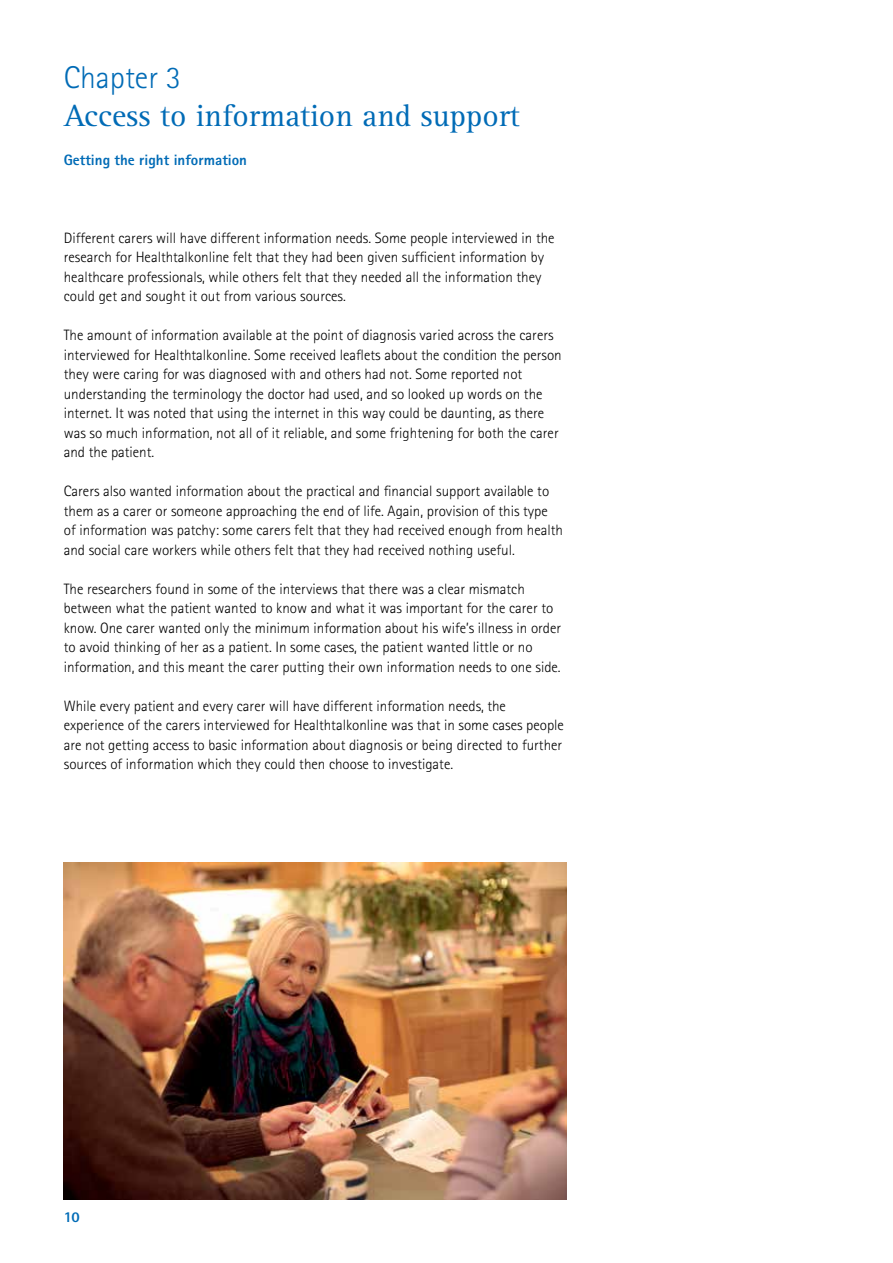
<style>
.page{position:relative;width:893px;height:1263px;background:#fff}
.page>*{position:absolute;margin:0;border:0;box-sizing:border-box;transform-origin:0 0}
.t1{font:31.5px "Rotis Serif";color:#006bb6}
.t2{font:300 31.5px "Rotis Sans Serif";color:#006bb6}
.t3{font:300 15px/19.5px "Rotis Sans Serif";color:#000}
.t4{font:800 15px "Rotis Sans Serif";color:#006bb6}
</style>
<div class="page">
<img style="left:64px;top:862px;width:503px;height:337px">
<h1 class="t2" style="left:64px;top:59px;width:119px">Chapter 3</h1>
<h1 class="t1" style="left:64px;top:97px;width:458px">Access to information and support</h1>
<p class="t4" style="left:64px;top:150px;width:185px">Getting the right information</p>
<p class="t3" style="left:64px;top:228px;width:492px">Different carers will have different information needs. Some people interviewed in the research for Healthtalkonline felt that they had been given sufficient information by healthcare professionals, while others felt that they needed all the information they could get and sought it out from various sources.</p>
<p class="t3" style="left:64px;top:325px;width:500px">The amount of information available at the point of diagnosis varied across the carers interviewed for Healthtalkonline. Some received leaflets about the condition the person they were caring for was diagnosed with and others had not. Some reported not understanding the terminology the doctor had used, and so looked up words on the internet. It was noted that using the internet in this way could be daunting, as there was so much information, not all of it reliable, and some frightening for both the carer and the patient.</p>
<p class="t3" style="left:64px;top:481px;width:501px">Carers also wanted information about the practical and financial support available to them as a carer or someone approaching the end of life. Again, provision of this type of information was patchy: some carers felt that they had received enough from health and social care workers while others felt that they had received nothing useful.</p>
<p class="t3" style="left:64px;top:579px;width:499px">The researchers found in some of the interviews that there was a clear mismatch between what the patient wanted to know and what it was important for the carer to know. One carer wanted only the minimum information about his wife’s illness in order to avoid thinking of her as a patient. In some cases, the patient wanted little or no information, and this meant the carer putting their own information needs to one side.</p>
<p class="t3" style="left:64px;top:696px;width:502px">While every patient and every carer will have different information needs, the experience of the carers interviewed for Healthtalkonline was that in some cases people are not getting access to basic information about diagnosis or being directed to further sources of information which they could then choose to investigate.</p>
<p class="t4" style="left:64px;top:1207px;width:18px">10</p>
</div>
